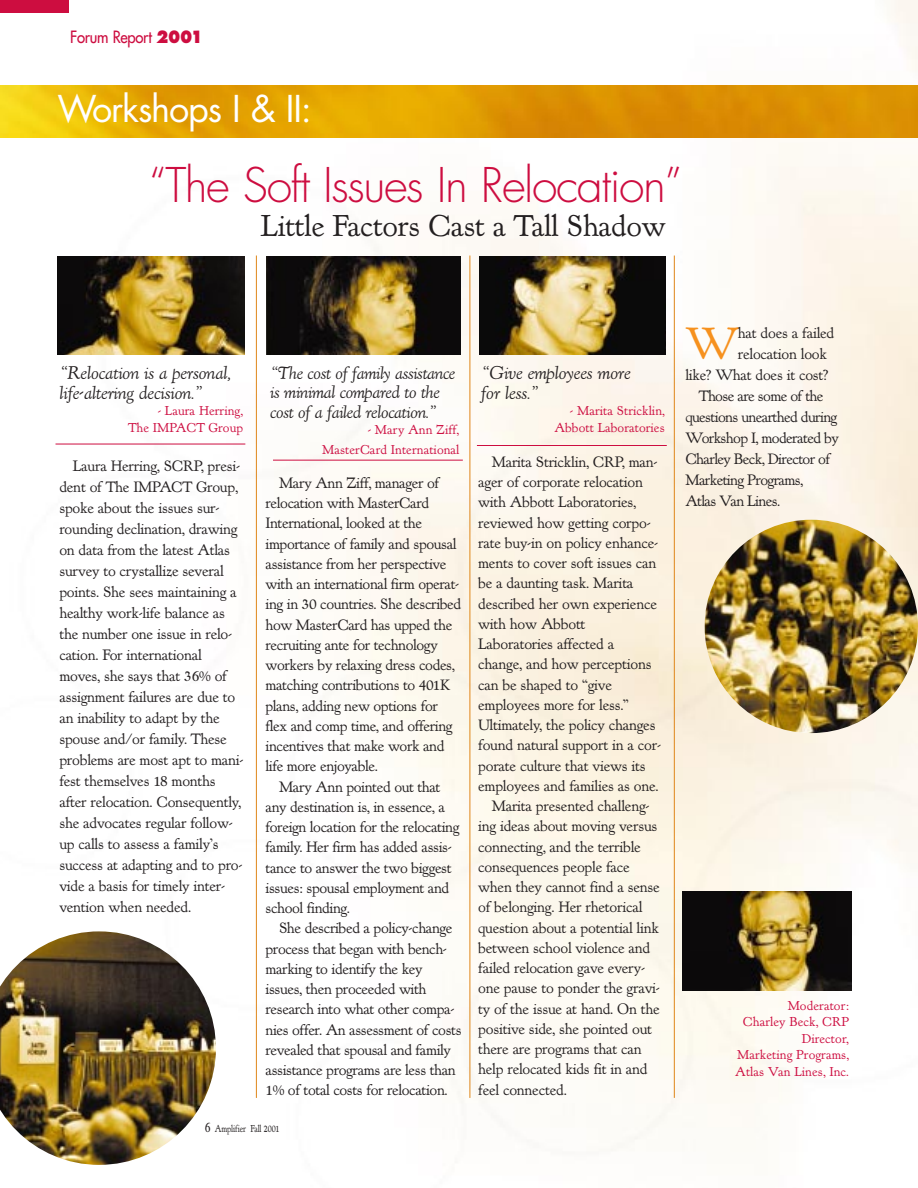
<style>
.page{position:relative;width:918px;height:1188px;background:#fff}
.page>*{position:absolute;margin:0;border:0;box-sizing:border-box;transform-origin:0 0}
.t1{font:47.25px "Kennerley Rgl";color:#f6911e}
.t2{font:300 46.5px "Futura";letter-spacing:-.03em;color:#cd0d40}
.t3{font:36px "Futura";letter-spacing:-.03em;color:#fff}
.t4{font:31.5px "Kennerley Rgl";letter-spacing:-.015em;color:#231f20}
.t5{font:19.5px/19.5px "Kennerley Itl";letter-spacing:-.015em;color:#231f20}
.t6{font:18.75px/19.5px "Kennerley Itl";letter-spacing:-.025em;color:#231f20}
.t7{font:16.5px "Futura";letter-spacing:-.015em;color:#cd0d40;scale:.9 1}
.t8{font:15.75px/20.2px "Kennerley Rgl";letter-spacing:-.02em;color:#231f20}
.t9{font:15.75px "Kennerley Rgl";letter-spacing:-.045em;color:#231f20}
.t10{font:13.5px/16.5px "Kennerley Rgl";color:#cd0d40;text-align:right}
.t11{font:10.5px "Kennerley Rgl";letter-spacing:-.015em;color:#231f20;scale:.8 1}
.s1{font-weight:800}
.s2{font-size:15px}
</style>
<div class="page">
<img style="left:0;top:0;width:918px;height:1151px">
<img style="left:0;top:86px;width:918px;height:51px">
<div style="left:0;top:0;width:69px;height:14px;background:#cd0d40"></div>
<img style="left:58px;top:256px;width:186px;height:99px">
<img style="left:480px;top:256px;width:186px;height:99px">
<img style="left:266px;top:256px;width:194px;height:99px">
<hr style="left:256px;top:256px;width:1px;height:842px;background:#df8619">
<hr style="left:470px;top:256px;width:1px;height:842px;background:#df8619">
<hr style="left:674px;top:256px;width:1px;height:842px;background:#df8619">
<hr style="left:273px;top:460px;width:190px;height:1px;background:#cd0d40">
<hr style="left:477px;top:445px;width:190px;height:1px;background:#cd0d40">
<hr style="left:56px;top:444px;width:189px;height:1px;background:#cd0d40">
<img style="left:705px;top:520px;width:213px;height:213px;border-radius:50%">
<img style="left:683px;top:892px;width:169px;height:98px">
<img style="left:0;top:931px;width:216px;height:234px">
<p class="t7" style="left:70px;top:28px;width:149px">Forum Report <span class="s1">2001</span></p>
<h3 class="t3" style="left:58px;top:92px;width:256px">Workshops I &amp; II:</h3>
<h2 class="t2" style="left:149px;top:164px;width:535px">“The Soft Issues In Relocation”</h2>
<h3 class="t4" style="left:261px;top:214px;width:407px">Little Factors Cast a Tall Shadow</h3>
<p class="t5" style="left:59px;top:365px;width:173px">“Relocation is a personal, life-altering decision.”</p>
<p class="t10" style="left:128px;top:404px;width:117px">- Laura Herring,<br>The IMPACT Group</p>
<p class="t8" style="left:59px;top:457px;width:186px;line-height:21px;text-indent:13px">Laura Herring, SCRP, presi&shy;dent of The IMPACT Group, spoke about the issues sur&shy;rounding declination, drawing on data from the latest Atlas survey to crystallize several points. She sees maintaining a healthy work-life balance as the number one issue in relo&shy;cation. For international moves, she says that 36% of assignment failures are due to an inability to adapt by the spouse and/or family. These problems are most apt to mani&shy;fest themselves 18 months after relocation. Consequently, she advocates regular follow&shy;up calls to assess a family’s success at adapting and to pro&shy;vide a basis for timely inter&shy;vention when needed.</p>
<p class="t6" style="left:270px;top:364px;width:187px">“The cost of family assistance is minimal compared to the cost of a failed relocation.”</p>
<p class="t10" style="left:322px;top:421px;width:139px;line-height:19.5px">- Mary Ann Ziff,<br>MasterCard International</p>
<p class="t8" style="left:266px;top:474px;width:197px;text-indent:13px">Mary Ann Ziff, manager of relocation with MasterCard<br>International, looked at the importance of family and spousal assistance from her perspective with an international firm operat&shy;ing in 30 countries. She described how MasterCard has upped the recruiting ante for technology workers by relaxing dress codes, matching contributions to 401K plans, adding new options for flex and comp time, and offering incentives that make work and life more enjoyable.</p>
<p class="t8" style="left:266px;top:778px;width:195px;text-indent:13px">Mary Ann pointed out that any destination is, in essence, a foreign location for the relocating family. Her firm has added assis&shy;tance to answer the two biggest issues: spousal employment and school finding.</p>
<p class="t8" style="left:266px;top:919px;width:198px;text-indent:13px">She described a policy-change process that began with bench&shy;marking to identify the key issues, then proceeded with research into what other compa&shy;nies offer. An assessment of costs revealed that spousal and family assistance programs are less than<br>1% of total costs for relocation.</p>
<p class="t11" style="left:205px;top:1125px;width:95px"><span class="s2">6</span> Amplifier Fall 2001</p>
<p class="t5" style="left:481px;top:365px;width:151px">“Give employees more for less.”</p>
<p class="t10" style="left:554px;top:404px;width:112px">- Marita Stricklin,<br>Abbott Laboratories</p>
<p class="t8" style="left:492px;top:453px;width:167px">Marita Stricklin, CRP, man-</p>
<p class="t8" style="left:478px;top:473px;width:166px">ager of corporate relocation</p>
<p class="t8" style="left:478px;top:493px;width:160px">with Abbott Laboratories,</p>
<p class="t8" style="left:478px;top:514px;width:174px">reviewed how getting corpo-</p>
<p class="t8" style="left:478px;top:534px;width:182px">rate buy-in on policy enhance-</p>
<p class="t8" style="left:478px;top:554px;width:180px">ments to cover soft issues can</p>
<p class="t8" style="left:478px;top:574px;width:157px">be a daunting task. Marita</p>
<p class="t8" style="left:478px;top:595px;width:180px">described her own experience</p>
<p class="t8" style="left:478px;top:615px;width:109px">with how Abbott</p>
<p class="t8" style="left:478px;top:635px;width:138px">Laboratories affected a</p>
<p class="t8" style="left:478px;top:655px;width:175px">change, and how perceptions</p>
<p class="t8" style="left:478px;top:676px;width:135px">can be shaped to “give</p>
<p class="t8" style="left:478px;top:696px;width:152px">employees more for less.”</p>
<p class="t8" style="left:478px;top:716px;width:179px">Ultimately, the policy changes</p>
<p class="t8" style="left:478px;top:736px;width:184px">found natural support in a cor-</p>
<p class="t8" style="left:478px;top:757px;width:169px">porate culture that views its</p>
<p class="t8" style="left:478px;top:777px;width:182px">employees and families as one.</p>
<p class="t8" style="left:492px;top:797px;width:160px">Marita presented challeng-</p>
<p class="t8" style="left:478px;top:817px;width:181px">ing ideas about moving versus</p>
<p class="t8" style="left:478px;top:838px;width:164px">connecting, and the terrible</p>
<p class="t8" style="left:478px;top:858px;width:153px">consequences people face</p>
<p class="t8" style="left:478px;top:878px;width:183px">when they cannot find a sense</p>
<p class="t8" style="left:478px;top:898px;width:166px">of belonging. Her rhetorical</p>
<p class="t8" style="left:478px;top:919px;width:182px">question about a potential link</p>
<p class="t8" style="left:478px;top:939px;width:174px">between school violence and</p>
<p class="t8" style="left:478px;top:959px;width:169px">failed relocation gave every-</p>
<p class="t8" style="left:478px;top:979px;width:183px">one pause to ponder the gravi-</p>
<p class="t8" style="left:478px;top:1000px;width:183px">ty of the issue at hand. On the</p>
<p class="t8" style="left:478px;top:1020px;width:175px">positive side, she pointed out</p>
<p class="t8" style="left:478px;top:1040px;width:165px">there are programs that can</p>
<p class="t8" style="left:478px;top:1060px;width:171px">help relocated kids fit in and</p>
<p class="t8" style="left:478px;top:1081px;width:90px">feel connected.</p>
<h1 class="t1" style="left:685px;top:325px;width:55px">W</h1>
<p class="t8" style="left:738px;top:324px;width:98px">hat does a failed</p>
<p class="t8" style="left:738px;top:345px;width:91px">relocation look</p>
<p class="t8" style="left:685px;top:366px;width:145px">like? What does it cost?</p>
<p class="t9" style="left:699px;top:390px;width:126px">Those are some of the</p>
<p class="t9" style="left:685px;top:411px;width:154px">questions unearthed during</p>
<p class="t9" style="left:685px;top:432px;width:155px">Workshop I, moderated by</p>
<p class="t9" style="left:685px;top:453px;width:146px">Charley Beck, Director of</p>
<p class="t9" style="left:685px;top:474px;width:119px">Marketing Programs,</p>
<p class="t9" style="left:685px;top:495px;width:97px">Atlas Van Lines.</p>
<p class="t10" style="left:735px;top:998px;width:115px">Moderator:<br>Charley Beck, CRP<br>Director,<br>Marketing Programs,<br>Atlas Van Lines, Inc.</p>
</div>
